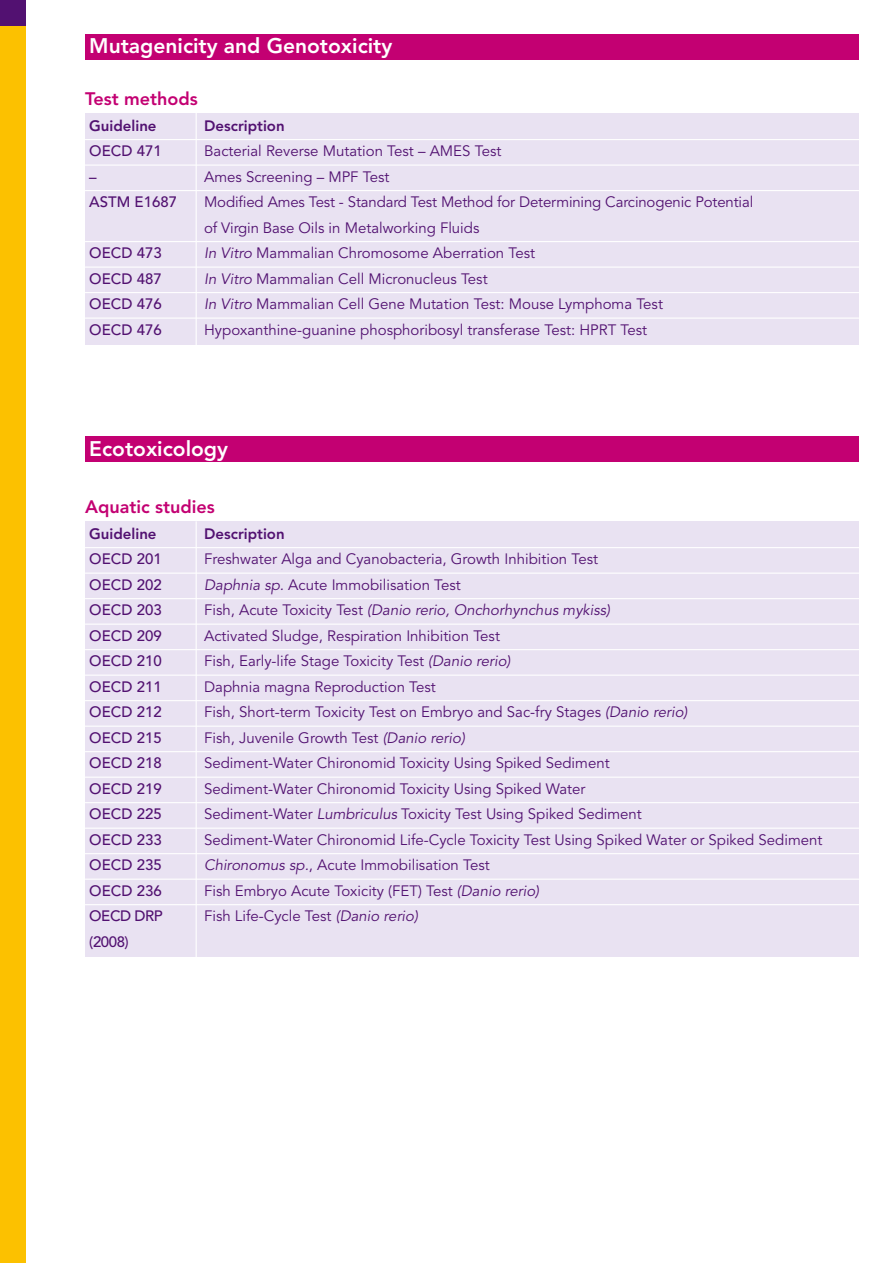
<style>
.page{position:relative;width:893px;height:1263px;background:#fff}
.page>*{position:absolute;margin:0;border:0;box-sizing:border-box;transform-origin:0 0}
.t1{font:800 21px "Avenir";color:#fff}
.t2{font:800 18px "Avenir";color:#c30072}
.t3{font:15px/25.5px "Avenir";color:#521171}
.t4{font:500 15px "Avenir";color:#521171}
.t5{font:italic 15px "Avenir";color:#521171}
.t6{font:800 15px "Avenir";color:#521171}
.s1{font-style:italic}
.s2{font-style:normal}
</style>
<div class="page">
<div style="left:0;top:0;width:26px;height:1263px;background:#fcc100"></div>
<div style="left:0;top:0;width:26px;height:26px;background:#521171"></div>
<div style="left:85px;top:34px;width:774px;height:26px;background:#c30072"></div>
<div style="left:85px;top:436px;width:774px;height:26px;background:#c30072"></div>
<div style="left:85px;top:113px;width:774px;height:232px;background:#e9e2f2"></div>
<hr style="left:85px;top:139px;width:774px;height:1px;background:#fff">
<hr style="left:85px;top:165px;width:774px;height:1px;background:#fff">
<hr style="left:85px;top:190px;width:774px;height:1px;background:#fff">
<hr style="left:85px;top:241px;width:774px;height:1px;background:#fff">
<hr style="left:85px;top:267px;width:774px;height:1px;background:#fff">
<hr style="left:85px;top:292px;width:774px;height:1px;background:#fff">
<hr style="left:85px;top:318px;width:774px;height:1px;background:#fff">
<div style="left:85px;top:521px;width:774px;height:436px;background:#e9e2f2"></div>
<hr style="left:85px;top:547px;width:774px;height:1px;background:#fff">
<hr style="left:85px;top:573px;width:774px;height:1px;background:#fff">
<hr style="left:85px;top:598px;width:774px;height:1px;background:#fff">
<hr style="left:85px;top:624px;width:774px;height:1px;background:#fff">
<hr style="left:85px;top:649px;width:774px;height:1px;background:#fff">
<hr style="left:85px;top:675px;width:774px;height:1px;background:#fff">
<hr style="left:85px;top:700px;width:774px;height:1px;background:#fff">
<hr style="left:85px;top:726px;width:774px;height:1px;background:#fff">
<hr style="left:85px;top:751px;width:774px;height:1px;background:#fff">
<hr style="left:85px;top:777px;width:774px;height:1px;background:#fff">
<hr style="left:85px;top:802px;width:774px;height:1px;background:#fff">
<hr style="left:85px;top:828px;width:774px;height:1px;background:#fff">
<hr style="left:85px;top:853px;width:774px;height:1px;background:#fff">
<hr style="left:85px;top:879px;width:774px;height:1px;background:#fff">
<hr style="left:85px;top:904px;width:774px;height:1px;background:#fff">
<hr style="left:196px;top:109px;width:1px;height:251px;background:#fff">
<hr style="left:196px;top:521px;width:1px;height:451px;background:#fff">
<h1 class="t1" style="left:89px;top:33px;width:305px">Mutagenicity and Genotoxicity</h1>
<p class="t2" style="left:85px;top:88px;width:114px">Test methods</p>
<p class="t6" style="left:89px;top:116px;width:69px">Guideline</p>
<p class="t6" style="left:204px;top:116px;width:82px">Description</p>
<p class="t4" style="left:89px;top:142px;width:74px">OECD 471</p>
<p class="t3" style="left:204px;top:139px;width:299px">Bacterial Reverse Mutation Test – AMES Test</p>
<p class="t4" style="left:89px;top:168px;width:9px">–</p>
<p class="t3" style="left:204px;top:164px;width:187px">Ames Screening – MPF Test</p>
<p class="t4" style="left:89px;top:193px;width:89px">ASTM E1687</p>
<p class="t3" style="left:204px;top:190px;width:551px">Modified Ames Test - Standard Test Method for Determining Carcinogenic Potential of Virgin Base Oils in Metalworking Fluids</p>
<p class="t4" style="left:89px;top:244px;width:74px">OECD 473</p>
<p class="t3" style="left:204px;top:241px;width:332px"><span class="s1">In Vitro</span> Mammalian Chromosome Aberration Test</p>
<p class="t4" style="left:89px;top:270px;width:74px">OECD 487</p>
<p class="t3" style="left:204px;top:266px;width:285px"><span class="s1">In Vitro</span> Mammalian Cell Micronucleus Test</p>
<p class="t4" style="left:89px;top:295px;width:74px">OECD 476</p>
<p class="t3" style="left:204px;top:292px;width:460px"><span class="s1">In Vitro</span> Mammalian Cell Gene Mutation Test: Mouse Lymphoma Test</p>
<p class="t4" style="left:89px;top:321px;width:74px">OECD 476</p>
<p class="t3" style="left:204px;top:317px;width:445px">Hypoxanthine-guanine phosphoribosyl transferase Test: HPRT Test</p>
<h1 class="t1" style="left:89px;top:436px;width:140px">Ecotoxicology</h1>
<p class="t2" style="left:85px;top:496px;width:131px">Aquatic studies</p>
<p class="t6" style="left:89px;top:524px;width:69px">Guideline</p>
<p class="t6" style="left:204px;top:524px;width:82px">Description</p>
<p class="t4" style="left:89px;top:550px;width:74px">OECD 201</p>
<p class="t3" style="left:204px;top:547px;width:395px">Freshwater Alga and Cyanobacteria, Growth Inhibition Test</p>
<p class="t4" style="left:89px;top:576px;width:74px">OECD 202</p>
<p class="t3" style="left:204px;top:572px;width:258px"><span class="s1">Daphnia sp.</span> Acute Immobilisation Test</p>
<p class="t4" style="left:89px;top:601px;width:74px">OECD 203</p>
<p class="t5" style="left:204px;top:601px;width:407px"><span class="s2">Fish, Acute Toxicity Test</span> (Danio rerio, Onchorhynchus mykiss)</p>
<p class="t4" style="left:89px;top:627px;width:74px">OECD 209</p>
<p class="t3" style="left:204px;top:623px;width:297px">Activated Sludge, Respiration Inhibition Test</p>
<p class="t4" style="left:89px;top:652px;width:74px">OECD 210</p>
<p class="t3" style="left:204px;top:649px;width:308px">Fish, Early-life Stage Toxicity Test <span class="s1">(Danio rerio)</span></p>
<p class="t4" style="left:89px;top:678px;width:74px">OECD 211</p>
<p class="t3" style="left:204px;top:674px;width:233px">Daphnia magna Reproduction Test</p>
<p class="t4" style="left:89px;top:703px;width:74px">OECD 212</p>
<p class="t3" style="left:204px;top:700px;width:485px">Fish, Short-term Toxicity Test on Embryo and Sac-fry Stages <span class="s1">(Danio rerio)</span></p>
<p class="t4" style="left:89px;top:729px;width:74px">OECD 215</p>
<p class="t3" style="left:204px;top:725px;width:262px">Fish, Juvenile Growth Test <span class="s1">(Danio rerio)</span></p>
<p class="t4" style="left:89px;top:754px;width:74px">OECD 218</p>
<p class="t3" style="left:204px;top:751px;width:407px">Sediment-Water Chironomid Toxicity Using Spiked Sediment</p>
<p class="t4" style="left:89px;top:780px;width:74px">OECD 219</p>
<p class="t3" style="left:204px;top:776px;width:383px">Sediment-Water Chironomid Toxicity Using Spiked Water</p>
<p class="t4" style="left:89px;top:805px;width:74px">OECD 225</p>
<p class="t3" style="left:204px;top:802px;width:439px">Sediment-Water <span class="s1">Lumbriculus</span> Toxicity Test Using Spiked Sediment</p>
<p class="t4" style="left:89px;top:831px;width:74px">OECD 233</p>
<p class="t3" style="left:204px;top:827px;width:620px">Sediment-Water Chironomid Life-Cycle Toxicity Test Using Spiked Water or Spiked Sediment</p>
<p class="t4" style="left:89px;top:856px;width:74px">OECD 235</p>
<p class="t3" style="left:204px;top:853px;width:287px"><span class="s1">Chironomus sp.</span>, Acute Immobilisation Test</p>
<p class="t4" style="left:89px;top:882px;width:74px">OECD 236</p>
<p class="t3" style="left:204px;top:878px;width:337px">Fish Embryo Acute Toxicity (FET) Test <span class="s1">(Danio rerio)</span></p>
<p class="t4" style="left:89px;top:907px;width:75px">OECD DRP</p>
<p class="t3" style="left:204px;top:904px;width:215px">Fish Life-Cycle Test <span class="s1">(Danio rerio)</span></p>
<p class="t4" style="left:89px;top:933px;width:41px">(2008)</p>
</div>
